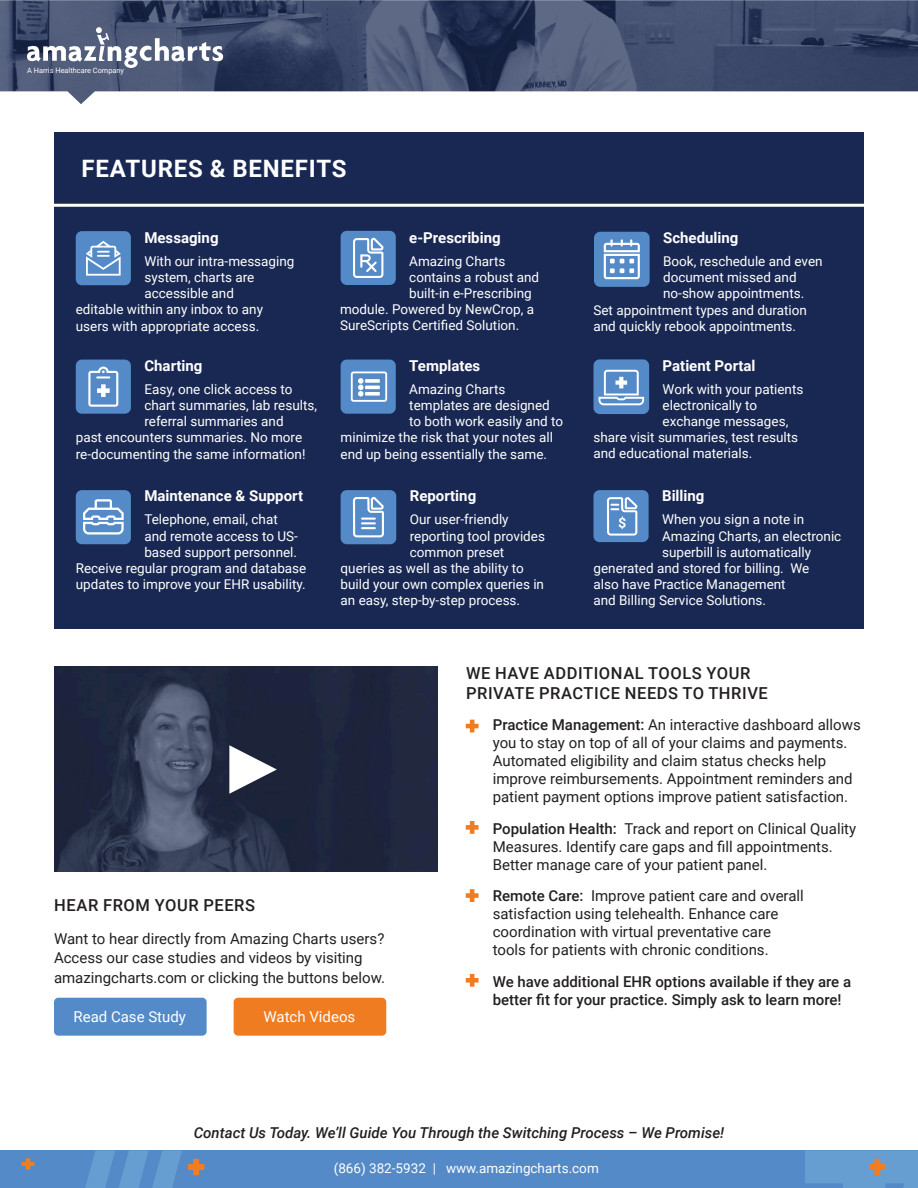
<style>
.page{position:relative;width:918px;height:1188px;background:#fff}
.page>*{position:absolute;margin:0;border:0;box-sizing:border-box;transform-origin:0 0}
.t1{font:700 24px "Roboto";letter-spacing:.035em;color:#fff}
.t2{font:500 16.5px/19.8px "Roboto";letter-spacing:.035em;color:#231f20}
.t3{font:15px/18px "Roboto";color:#231f20}
.t4{font:700 15px "Roboto";color:#fff}
.t5{font:500 15px/18px "Roboto";color:#231f20}
.t6{font:italic 500 15px "Roboto";color:#231f20}
.t7{font:15px "Roboto";color:#fff}
.t8{font:13.5px "Roboto";color:#fff}
.t9{font:7.35px "Roboto";color:#fff}
.s1{font-weight:500}
</style>
<div class="page">
<img style="left:54px;top:666px;width:383px;height:206px">
<div style="left:54px;top:133px;width:810px;height:496px;background:#182852"></div>
<hr style="left:54px;top:204px;width:810px;height:3px;background:#fff">
<div style="left:76px;top:231px;width:55px;height:54px;background:#548ac7;border-radius:6px"></div>
<svg style="left:86px;top:241px;width:35px;height:35px"></svg>
<div style="left:341px;top:231px;width:55px;height:54px;background:#548ac7;border-radius:6px"></div>
<svg style="left:353px;top:238px;width:30px;height:40px"></svg>
<div style="left:76px;top:360px;width:55px;height:54px;background:#548ac7;border-radius:6px"></div>
<svg style="left:88px;top:367px;width:30px;height:40px"></svg>
<div style="left:341px;top:360px;width:55px;height:54px;background:#548ac7;border-radius:6px"></div>
<svg style="left:351px;top:371px;width:36px;height:31px"></svg>
<svg style="left:365px;top:379px;width:15px;height:4px"></svg>
<hr style="left:365px;top:386px;width:15px;height:3px;background:#fff">
<svg style="left:365px;top:392px;width:15px;height:4px"></svg>
<div style="left:76px;top:490px;width:55px;height:54px;background:#548ac7;border-radius:6px"></div>
<svg style="left:83px;top:499px;width:41px;height:36px"></svg>
<div style="left:341px;top:490px;width:55px;height:54px;background:#548ac7;border-radius:6px"></div>
<svg style="left:353px;top:497px;width:31px;height:40px"></svg>
<div style="left:54px;top:998px;width:153px;height:38px;background:#548ac7;border-radius:4px"></div>
<div style="left:234px;top:998px;width:152px;height:38px;background:#f07c22;border-radius:4px"></div>
<svg style="left:466px;top:720px;width:13px;height:12px"></svg>
<svg style="left:466px;top:821px;width:13px;height:13px"></svg>
<svg style="left:466px;top:889px;width:13px;height:13px"></svg>
<svg style="left:466px;top:974px;width:13px;height:13px"></svg>
<img style="left:0;top:0;width:918px;height:104px">
<svg style="left:27px;top:27px;width:196px;height:41px"></svg>
<div style="left:594px;top:232px;width:56px;height:55px;background:#548ac7;border-radius:6px"></div>
<svg style="left:604px;top:239px;width:36px;height:40px"></svg>
<div style="left:593px;top:359px;width:56px;height:55px;background:#548ac7;border-radius:6px"></div>
<svg style="left:598px;top:370px;width:46px;height:35px"></svg>
<div style="left:593px;top:490px;width:56px;height:52px;background:#548ac7;border-radius:6px"></div>
<svg style="left:607px;top:497px;width:30px;height:39px"></svg>
<svg style="left:229px;top:745px;width:48px;height:49px"></svg>
<div style="left:0;top:1150px;width:918px;height:38px;background:#548ac7"></div>
<svg style="left:85px;top:1151px;width:97px;height:37px"></svg>
<svg style="left:805px;top:1151px;width:113px;height:37px"></svg>
<svg style="left:188px;top:1159px;width:16px;height:16px"></svg>
<svg style="left:22px;top:1158px;width:12px;height:12px"></svg>
<p class="t9" style="left:27px;top:65px;width:98px">A Harris Healthcare Company</p>
<p class="t1" style="left:81px;top:152px;width:267px">FEATURES &amp; BENEFITS</p>
<p class="t4" style="left:144px;top:227px;width:76px">Messaging</p>
<p class="t8" style="left:144px;top:252px;width:152px">With our intra-messaging</p>
<p class="t8" style="left:144px;top:268px;width:112px">system, charts are</p>
<p class="t8" style="left:144px;top:284px;width:91px">accessible and</p>
<p class="t8" style="left:76px;top:300px;width:189px">editable within any inbox to any</p>
<p class="t8" style="left:76px;top:316px;width:185px">users with appropriate access.</p>
<p class="t4" style="left:144px;top:355px;width:60px">Charting</p>
<p class="t8" style="left:144px;top:380px;width:150px">Easy, one click access to</p>
<p class="t8" style="left:144px;top:396px;width:174px">chart summaries, lab results,</p>
<p class="t8" style="left:144px;top:412px;width:141px">referral summaries and</p>
<p class="t8" style="left:76px;top:428px;width:228px">past encounters summaries. No more</p>
<p class="t8" style="left:76px;top:444px;width:231px">re-documenting the same information!</p>
<p class="t4" style="left:144px;top:486px;width:160px">Maintenance &amp; Support</p>
<p class="t8" style="left:144px;top:510px;width:135px">Telephone, email, chat</p>
<p class="t8" style="left:144px;top:526px;width:155px">and remote access to US-</p>
<p class="t8" style="left:144px;top:542px;width:154px">based support personnel.</p>
<p class="t8" style="left:76px;top:559px;width:232px">Receive regular program and database</p>
<p class="t8" style="left:76px;top:575px;width:231px">updates to improve your EHR usability.</p>
<p class="t4" style="left:409px;top:227px;width:93px">e-Prescribing</p>
<p class="t8" style="left:409px;top:251px;width:98px">Amazing Charts</p>
<p class="t8" style="left:409px;top:268px;width:131px">contains a robust and</p>
<p class="t8" style="left:409px;top:284px;width:124px">built-in e-Prescribing</p>
<p class="t8" style="left:340px;top:300px;width:195px">module. Powered by NewCrop, a</p>
<p class="t8" style="left:340px;top:316px;width:181px">SureScripts Certified Solution.</p>
<p class="t4" style="left:409px;top:355px;width:73px">Templates</p>
<p class="t8" style="left:409px;top:380px;width:98px">Amazing Charts</p>
<p class="t8" style="left:409px;top:396px;width:142px">templates are designed</p>
<p class="t8" style="left:409px;top:412px;width:155px">to both work easily and to</p>
<p class="t8" style="left:341px;top:428px;width:214px">minimize the risk that your notes all</p>
<p class="t8" style="left:341px;top:444px;width:208px">end up being essentially the same.</p>
<p class="t4" style="left:410px;top:486px;width:68px">Reporting</p>
<p class="t8" style="left:410px;top:510px;width:100px">Our user-friendly</p>
<p class="t8" style="left:410px;top:526px;width:137px">reporting tool provides</p>
<p class="t8" style="left:410px;top:542px;width:96px">common preset</p>
<p class="t8" style="left:341px;top:559px;width:185px">queries as well as the ability to</p>
<p class="t8" style="left:341px;top:575px;width:205px">build your own complex queries in</p>
<p class="t8" style="left:341px;top:591px;width:181px">an easy, step-by-step process.</p>
<p class="t4" style="left:663px;top:227px;width:77px">Scheduling</p>
<p class="t8" style="left:663px;top:252px;width:161px">Book, reschedule and even</p>
<p class="t8" style="left:663px;top:268px;width:135px">document missed and</p>
<p class="t8" style="left:663px;top:284px;width:143px">no-show appointments.</p>
<p class="t8" style="left:593px;top:300px;width:215px">Set appointment types and duration</p>
<p class="t8" style="left:593px;top:316px;width:204px">and quickly rebook appointments.</p>
<p class="t4" style="left:663px;top:355px;width:94px">Patient Portal</p>
<p class="t8" style="left:663px;top:379px;width:142px">Work with your patients</p>
<p class="t8" style="left:663px;top:396px;width:96px">electronically to</p>
<p class="t8" style="left:663px;top:412px;width:127px">exchange messages,</p>
<p class="t8" style="left:593px;top:428px;width:206px">share visit summaries, test results</p>
<p class="t8" style="left:593px;top:444px;width:160px">and educational materials.</p>
<p class="t4" style="left:662px;top:486px;width:44px">Billing</p>
<p class="t8" style="left:662px;top:510px;width:144px">When you sign a note in</p>
<p class="t8" style="left:662px;top:526px;width:181px">Amazing Charts, an electronic</p>
<p class="t8" style="left:662px;top:542px;width:150px">superbill is automatically</p>
<p class="t8" style="left:593px;top:559px;width:217px">generated and stored for billing. We</p>
<p class="t8" style="left:593px;top:575px;width:194px">also have Practice Management</p>
<p class="t8" style="left:593px;top:591px;width:174px">and Billing Service Solutions.</p>
<p class="t2" style="left:54px;top:895px;width:202px">HEAR FROM YOUR PEERS</p>
<p class="t3" style="left:54px;top:928px;width:333px;line-height:19.5px">Want to hear directly from Amazing Charts users?<br>Access our case studies and videos by visiting amazingcharts.com or clicking the buttons below.</p>
<p class="t7" style="left:74px;top:1006px;width:114px">Read Case Study</p>
<p class="t7" style="left:263px;top:1006px;width:93px">Watch Videos</p>
<p class="t2" style="left:466px;top:662px;width:303px">WE HAVE ADDITIONAL TOOLS YOUR<br>PRIVATE PRACTICE NEEDS TO THRIVE</p>
<p class="t3" style="left:493px;top:715px;width:370px"><span class="s1">Practice Management:</span> An interactive dashboard allows you to stay on top of all of your claims and payments.<br>Automated eligibility and claim status checks help improve reimbursements. Appointment reminders and patient payment options improve patient satisfaction.</p>
<p class="t3" style="left:493px;top:819px;width:365px"><span class="s1">Population Health:</span> Track and report on Clinical Quality<br>Measures. Identify care gaps and fill appointments.<br>Better manage care of your patient panel.</p>
<p class="t3" style="left:493px;top:886px;width:313px"><span class="s1">Remote Care:</span> Improve patient care and overall satisfaction using telehealth. Enhance care coordination with virtual preventative care tools for patients with chronic conditions.</p>
<p class="t5" style="left:493px;top:972px;width:360px">We have additional EHR options available if they are a better fit for your practice. Simply ask to learn more!</p>
<p class="t6" style="left:194px;top:1122px;width:532px">Contact Us Today. We’ll Guide You Through the Switching Process – We Promise!</p>
<p class="t8" style="left:334px;top:1159px;width:267px">(866) 382-5932 | www.amazingcharts.com</p>
</div>
